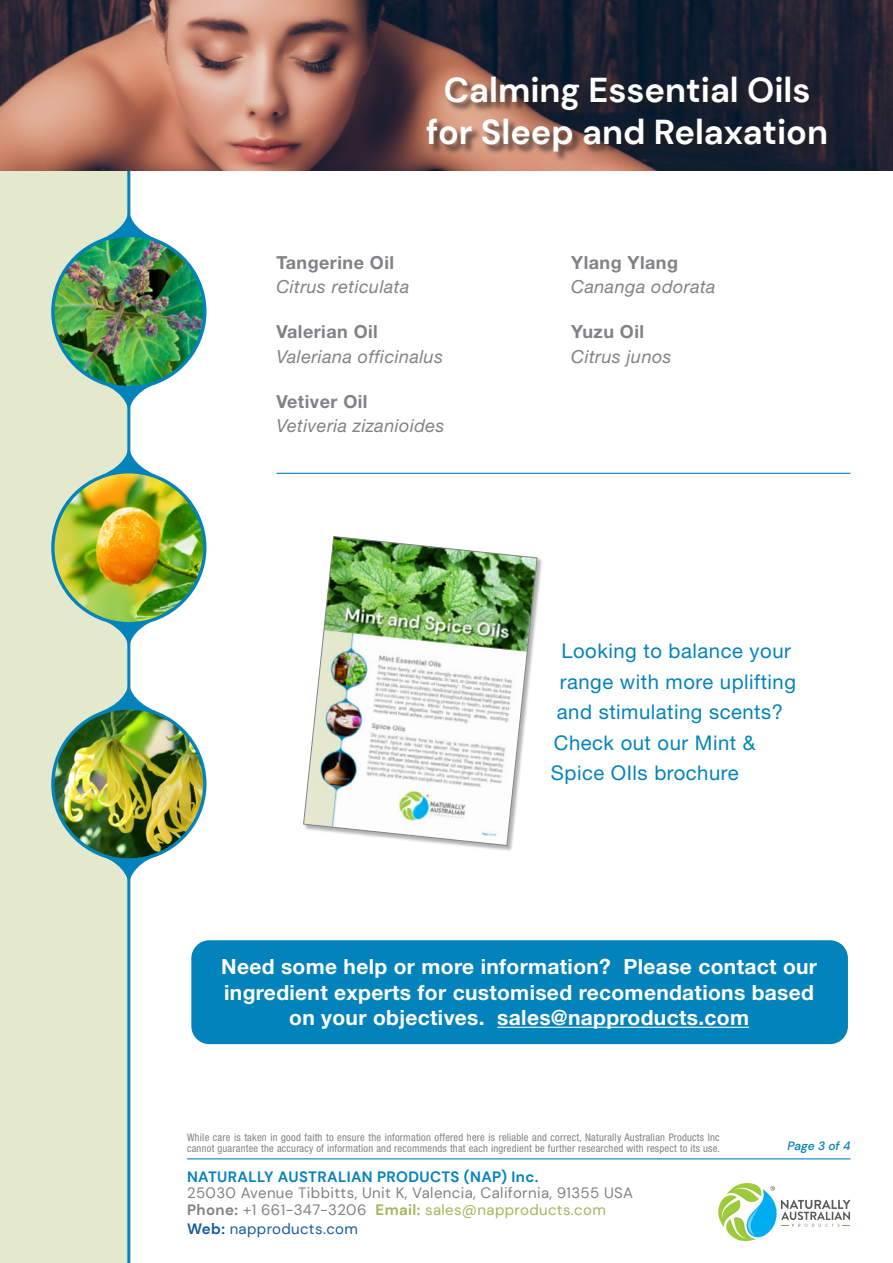
<style>
.page{position:relative;width:893px;height:1263px;background:#fff}
.page>*{position:absolute;margin:0;border:0;box-sizing:border-box;transform-origin:0 0}
.t1{font:700 34.5px/42px "DM Sans";color:#fff;text-align:center}
.t2{font:700 21px/25.5px "Helvetica Neue";letter-spacing:.015em;color:#fff;text-align:center}
.t3{font:20.25px "Helvetica Neue";letter-spacing:.025em;color:#0383bb}
.t4{font:italic 18px/24px "Helvetica Neue";letter-spacing:.025em;color:#808285}
.t5{font:15px/16.5px "DM Sans";letter-spacing:.025em;color:#808285}
.t6{font:700 15px "DM Sans";letter-spacing:.025em;color:#0383bb}
.t7{font:15px "DM Sans";letter-spacing:.025em;color:#175d9e}
.t8{font:italic 500 12px "DM Sans";color:#0383bb}
.t9{font:condensed 10.5px/11.2px "Helvetica Neue";letter-spacing:.02em;color:#808285}
.s1{font-weight:700;font-style:normal}
.s2{font-weight:700}
.s3{font-weight:700;color:#a6b45b}
.s4{color:#a6b45b}
</style>
<div class="page">
<svg style="left:718px;top:1183px;width:132px;height:59px"></svg>
<hr style="left:187px;top:1158px;width:663px;height:1px;background:#0383bb">
<div style="left:0;top:0;width:129px;height:1263px;background:#e4e8cd"></div>
<hr style="left:127px;top:106px;width:3px;height:1157px;background:#0383bb">
<img style="left:53px;top:472px;width:152px;height:152px;border-radius:76px">
<svg style="left:102px;top:449px;width:54px;height:26px"></svg>
<svg style="left:102px;top:619px;width:54px;height:27px"></svg>
<img style="left:53px;top:708px;width:152px;height:152px;border-radius:76px">
<svg style="left:102px;top:685px;width:54px;height:26px"></svg>
<svg style="left:102px;top:856px;width:54px;height:26px"></svg>
<img style="left:53px;top:236px;width:152px;height:151px;border-radius:76px">
<svg style="left:102px;top:213px;width:54px;height:26px"></svg>
<svg style="left:102px;top:383px;width:54px;height:27px"></svg>
<img style="left:0;top:0;width:893px;height:170px">
<div style="left:427px;top:76px;width:410px;height:86px;background:#231f20;opacity:.6"></div>
<div style="left:191px;top:940px;width:657px;height:104px;background:#0383bb;border-radius:18px"></div>
<hr style="left:497px;top:1027px;width:252px;height:1px;background:#fff">
<hr style="left:276px;top:473px;width:574px;height:1px;background:#0383bb">
<div style="left:303px;top:536px;width:240px;height:316px;background:#231f20;opacity:.35"></div>
<img style="left:303px;top:536px;width:235px;height:310px">
<p class="t1" style="left:426px;top:68px;width:403px">Calming Essential Oils for Sleep and Relaxation</p>
<p class="t4" style="left:276px;top:251px;width:134px"><span class="s1">Tangerine Oil<br></span>Citrus reticulata</p>
<p class="t4" style="left:276px;top:320px;width:168px"><span class="s1">Valerian Oil<br></span>Valeriana officinalus</p>
<p class="t4" style="left:276px;top:389px;width:169px"><span class="s1">Vetiver Oil<br></span>Vetiveria zizanioides</p>
<p class="t4" style="left:571px;top:251px;width:146px"><span class="s1">Ylang Ylang<br></span>Cananga odorata</p>
<p class="t4" style="left:571px;top:320px;width:102px"><span class="s1">Yuzu Oil<br></span>Citrus junos</p>
<p class="t3" style="left:561px;top:639px;width:231px">Looking to balance your</p>
<p class="t3" style="left:560px;top:669px;width:238px">range with more uplifting</p>
<p class="t3" style="left:557px;top:700px;width:228px">and stimulating scents?</p>
<p class="t3" style="left:554px;top:730px;width:203px">Check out our Mint &amp;</p>
<p class="t3" style="left:551px;top:761px;width:189px">Spice OIls brochure</p>
<p class="t2" style="left:221px;top:953px;width:597px">Need some help or more information? Please contact our ingredient experts for customised recomendations based on your objectives. sales@napproducts.com</p>
<p class="t9" style="left:187px;top:1132px;width:534px">While care is taken in good faith to ensure the information offered here is reliable and correct, Naturally Australian Products Inc cannot guarantee the accuracy of information and recommends that each ingredient be further researched with respect to its use.</p>
<h3 class="t6" style="left:187px;top:1167px;width:353px">NATURALLY AUSTRALIAN PRODUCTS (NAP) Inc.</h3>
<h3 class="t5" style="left:187px;top:1185px;width:448px">25030 Avenue Tibbitts, Unit K, Valencia, California, 91355 USA<br><span class="s2">Phone:</span> +1 661-347-3206 <span class="s3">Email:</span> <span class="s4">sales@napproducts.com</span></h3>
<h3 class="t7" style="left:187px;top:1220px;width:172px"><span class="s2">Web:</span> napproducts.com</h3>
<p class="t8" style="left:787px;top:1138px;width:65px">Page 3 of 4</p>
</div>
